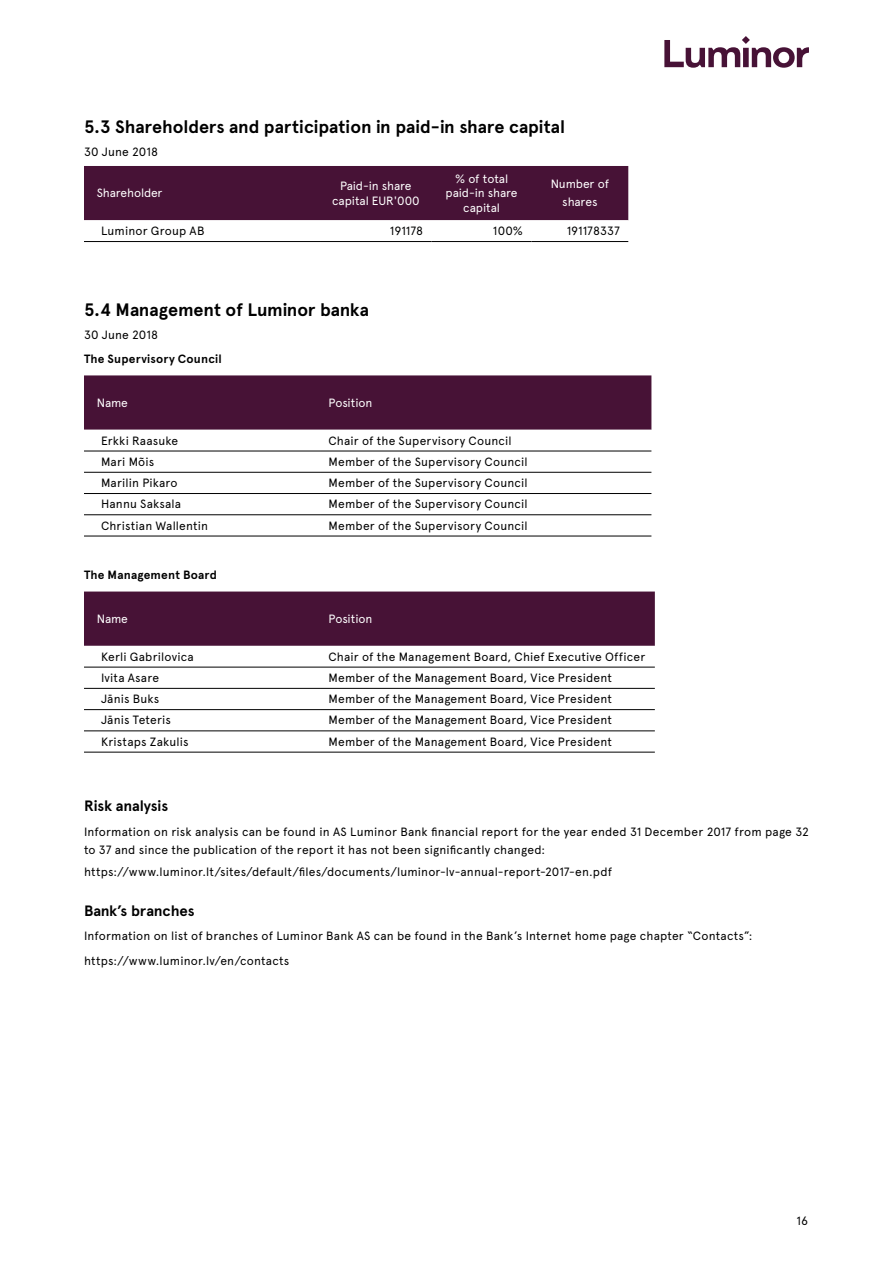
<style>
.page{position:relative;width:893px;height:1263px;background:#fff}
.page>*{position:absolute;margin:0;border:0;box-sizing:border-box;transform-origin:0 0}
.t1{font:700 18px "Apercu Pro";letter-spacing:-.005em;color:#000}
.t2{font:700 15px "Apercu Pro";letter-spacing:-.01em;color:#000}
.t3{font:12px/18px "Apercu Pro";letter-spacing:.015em;color:#000}
.t4{font:12px/14.4px "Apercu Pro";letter-spacing:-.01em;color:#fff;text-align:center}
.t5{font:700 12px "Apercu Pro";letter-spacing:.015em;color:#000}
</style>
<div class="page">
<svg style="left:664px;top:36px;width:145px;height:32px"></svg>
<div style="left:84px;top:166px;width:544px;height:55px;background:#471236"></div>
<hr style="left:84px;top:241px;width:236px;height:1px;background:#000">
<hr style="left:320px;top:241px;width:112px;height:1px;background:#000">
<hr style="left:432px;top:241px;width:100px;height:1px;background:#000">
<hr style="left:532px;top:241px;width:96px;height:1px;background:#000">
<div style="left:84px;top:375px;width:567px;height:55px;background:#471236"></div>
<svg style="left:84px;top:450px;width:567px;height:86px"></svg>
<hr style="left:84px;top:451px;width:236px;height:1px;background:#000">
<hr style="left:320px;top:451px;width:331px;height:1px;background:#000">
<hr style="left:84px;top:472px;width:236px;height:1px;background:#000">
<hr style="left:320px;top:472px;width:331px;height:1px;background:#000">
<hr style="left:84px;top:493px;width:236px;height:1px;background:#000">
<hr style="left:320px;top:493px;width:331px;height:1px;background:#000">
<hr style="left:84px;top:514px;width:236px;height:1px;background:#000">
<hr style="left:320px;top:514px;width:331px;height:1px;background:#000">
<hr style="left:84px;top:536px;width:236px;height:1px;background:#000">
<hr style="left:320px;top:536px;width:331px;height:1px;background:#000">
<div style="left:84px;top:591px;width:571px;height:55px;background:#471236"></div>
<svg style="left:84px;top:666px;width:571px;height:86px"></svg>
<hr style="left:84px;top:667px;width:236px;height:1px;background:#000">
<hr style="left:320px;top:667px;width:335px;height:1px;background:#000">
<hr style="left:84px;top:688px;width:236px;height:1px;background:#000">
<hr style="left:320px;top:688px;width:335px;height:1px;background:#000">
<hr style="left:84px;top:709px;width:236px;height:1px;background:#000">
<hr style="left:320px;top:709px;width:335px;height:1px;background:#000">
<hr style="left:84px;top:730px;width:236px;height:1px;background:#000">
<hr style="left:320px;top:730px;width:335px;height:1px;background:#000">
<hr style="left:84px;top:752px;width:236px;height:1px;background:#000">
<hr style="left:320px;top:752px;width:335px;height:1px;background:#000">
<h1 class="t1" style="left:84px;top:114px;width:482px">5.3 Shareholders and participation in paid-in share capital</h1>
<p class="t3" style="left:84px;top:142px;width:76px">30 June 2018</p>
<p class="t4" style="left:97px;top:185px;width:67px">Shareholder</p>
<p class="t4" style="left:332px;top:178px;width:89px">Paid-in share capital EUR'000</p>
<p class="t4" style="left:446px;top:171px;width:74px">% of total paid-in share capital</p>
<p class="t4" style="left:551px;top:174px;width:60px;line-height:18px">Number of shares</p>
<p class="t3" style="left:101px;top:221px;width:105px">Luminor Group AB</p>
<p class="t3" style="left:390px;top:221px;width:35px">191178</p>
<p class="t3" style="left:493px;top:221px;width:32px">100%</p>
<p class="t3" style="left:567px;top:221px;width:55px">191178337</p>
<h1 class="t1" style="left:84px;top:297px;width:286px">5.4 Management of Luminor banka</h1>
<p class="t3" style="left:84px;top:325px;width:76px">30 June 2018</p>
<p class="t5" style="left:84px;top:350px;width:139px">The Supervisory Council</p>
<p class="t4" style="left:97px;top:395px;width:33px">Name</p>
<p class="t4" style="left:328px;top:395px;width:45px">Position</p>
<p class="t3" style="left:101px;top:431px;width:79px">Erkki Raasuke</p>
<p class="t3" style="left:328px;top:431px;width:185px">Chair of the Supervisory Council</p>
<p class="t3" style="left:101px;top:452px;width:55px">Mari Mõis</p>
<p class="t3" style="left:328px;top:452px;width:201px">Member of the Supervisory Council</p>
<p class="t3" style="left:101px;top:473px;width:78px">Marilin Pikaro</p>
<p class="t3" style="left:328px;top:473px;width:201px">Member of the Supervisory Council</p>
<p class="t3" style="left:101px;top:494px;width:82px">Hannu Saksala</p>
<p class="t3" style="left:328px;top:494px;width:201px">Member of the Supervisory Council</p>
<p class="t3" style="left:101px;top:516px;width:109px">Christian Wallentin</p>
<p class="t3" style="left:328px;top:516px;width:201px">Member of the Supervisory Council</p>
<p class="t5" style="left:84px;top:566px;width:134px">The Management Board</p>
<p class="t4" style="left:97px;top:611px;width:33px">Name</p>
<p class="t4" style="left:328px;top:611px;width:45px">Position</p>
<p class="t3" style="left:101px;top:647px;width:94px">Kerli Gabrilovica</p>
<p class="t3" style="left:328px;top:647px;width:318px">Chair of the Management Board, Chief Executive Officer</p>
<p class="t3" style="left:101px;top:668px;width:60px">Ivita Asare</p>
<p class="t3" style="left:328px;top:668px;width:285px">Member of the Management Board, Vice President</p>
<p class="t3" style="left:101px;top:689px;width:60px">Jānis Buks</p>
<p class="t3" style="left:328px;top:689px;width:285px">Member of the Management Board, Vice President</p>
<p class="t3" style="left:101px;top:710px;width:72px">Jānis Teteris</p>
<p class="t3" style="left:328px;top:710px;width:285px">Member of the Management Board, Vice President</p>
<p class="t3" style="left:101px;top:732px;width:89px">Kristaps Zakulis</p>
<p class="t3" style="left:328px;top:732px;width:285px">Member of the Management Board, Vice President</p>
<p class="t2" style="left:84px;top:794px;width:86px">Risk analysis</p>
<p class="t3" style="left:84px;top:821px;width:726px">Information on risk analysis can be found in AS Luminor Bank financial report for the year ended 31 December 2017 from page 32 to 37 and since the publication of the report it has not been significantly changed:</p>
<p class="t3" style="left:84px;top:862px;width:530px">https://www.luminor.lt/sites/default/files/documents/luminor-lv-annual-report-2017-en.pdf</p>
<p class="t2" style="left:84px;top:899px;width:112px">Bank’s branches</p>
<p class="t3" style="left:84px;top:923px;width:670px;line-height:24.3px">Information on list of branches of Luminor Bank AS can be found in the Bank’s Internet home page chapter “Contacts”: https://www.luminor.lv/en/contacts</p>
<p class="t3" style="left:796px;top:1211px;width:13px">16</p>
</div>
